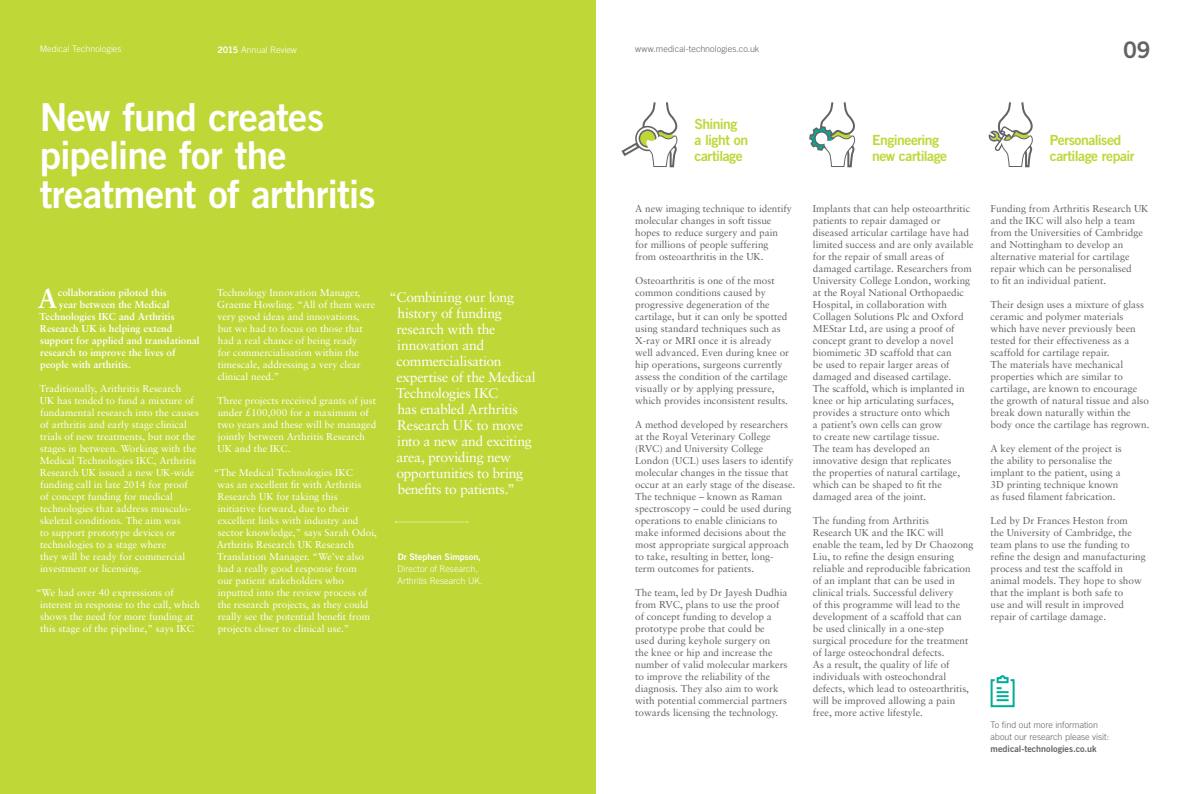
<style>
.page{position:relative;width:1191px;height:794px;background:#fff}
.page>*{position:absolute;margin:0;border:0;box-sizing:border-box;transform-origin:0 0}
.t1{font:38.6px/38.6px "Trade Gothic Bold Two";letter-spacing:-.02em;color:#fff}
.t2{font:700 27.2px "Sabon";color:#fff}
.t3{font:22.8px "Trade Gothic Bold Two";color:#636366}
.t4{font:14px/16px "Sabon";letter-spacing:-.025em;color:#fff}
.t5{font:14px/16px "Trade Gothic Bold Two";letter-spacing:-.035em;color:#c0d738}
.t6{font:10px/12px "Sabon";color:#636366}
.t7{font:10px/12px "Sabon";color:#fff}
.t8{font:700 10px "Sabon";color:#fff}
.t9{font:300 9px/12px "Trade Gothic";color:#636366}
.t10{font:300 9px/12px "Trade Gothic";color:#fff}
.t11{font:9px "Trade Gothic Bold Two";letter-spacing:-.005em;color:#636366}
.t12{font:9px "Trade Gothic Bold Two";letter-spacing:-.005em;color:#fff}
.s1{font-family:"Trade Gothic Bold Two";font-weight:400}
</style>
<div class="page">
<div style="left:0;top:0;width:595px;height:794px;background:#c0d738"></div>
<svg style="left:395px;top:522px;width:73px;height:1px"></svg>
<svg style="left:621px;top:102px;width:57px;height:66px"></svg>
<svg style="left:809px;top:102px;width:47px;height:66px"></svg>
<svg style="left:988px;top:102px;width:45px;height:66px"></svg>
<svg style="left:990px;top:675px;width:25px;height:33px"></svg>
<p class="t10" style="left:40px;top:43px;width:83px">Medical Technologies</p>
<p class="t10" style="left:217px;top:43px;width:81px"><span class="s1">2015</span> Annual Review</p>
<p class="t1" style="left:40px;top:97px;width:337px">New fund creates pipeline for the treatment of arthritis</p>
<p class="t2" style="left:38px;top:282px;width:21px">A</p>
<p class="t8" style="left:58px;top:286px;width:110px">collaboration piloted this</p>
<p class="t8" style="left:59px;top:298px;width:112px">year between the Medical</p>
<p class="t8" style="left:39px;top:310px;width:137px">Technologies IKC and Arthritis</p>
<p class="t8" style="left:40px;top:322px;width:134px">Research UK is helping extend</p>
<p class="t8" style="left:40px;top:334px;width:161px">support for applied and translational</p>
<p class="t8" style="left:40px;top:346px;width:137px">research to improve the lives of</p>
<p class="t8" style="left:40px;top:358px;width:92px">people with arthritis.</p>
<p class="t7" style="left:39px;top:382px;width:161px">Traditionally, Arithritis Research<br>UK has tended to fund a mixture of fundamental research into the causes of arthritis and early stage clinical trials of new treatments, but not the stages in between. Working with the Medical Technologies IKC, Arthritis Research UK issued a new UK-wide funding call in late 2014 for proof of concept funding for medical technologies that address musculo&shy;skeletal conditions. The aim was<br>to support prototype devices or technologies to a stage where<br>they will be ready for commercial investment or licensing.</p>
<p class="t7" style="left:36px;top:586px;width:139px">“We had over 40 expressions of</p>
<p class="t7" style="left:40px;top:598px;width:161px">interest in response to the call, which</p>
<p class="t7" style="left:40px;top:610px;width:155px">shows the need for more funding at</p>
<p class="t7" style="left:40px;top:622px;width:155px">this stage of the pipeline,” says IKC</p>
<p class="t7" style="left:217px;top:286px;width:159px">Technology Innovation Manager,<br>Graeme Howling. “All of them were very good ideas and innovations, but we had to focus on those that had a real chance of being ready<br>for commercialisation within the timescale, addressing a very clear clinical need.”</p>
<p class="t7" style="left:217px;top:394px;width:161px">Three projects received grants of just under £100,000 for a maximum of two years and these will be managed jointly between Arthritis Research<br>UK and the IKC.</p>
<p class="t7" style="left:214px;top:466px;width:165px">“The Medical Technologies IKC<br>was an excellent ft with Arthritis Research UK for taking this<br>initiative forward, due to their excellent links with industry and sector knowledge,” says Sarah Odoi, Arthritis Research UK Research Translation Manager. “We’ve also had a really good response from<br>our patient stakeholders who inputted into the review process of the research projects, as they could really see the potential beneft from projects closer to clinical use.”</p>
<p class="t4" style="left:396px;top:289px;width:141px;text-indent:-7px">“Combining our long history of funding research with the innovation and commercialisation expertise of the Medical<br>Technologies IKC<br>has enabled Arthritis<br>Research UK to move into a new and exciting area, providing new opportunities to bring benefts to patients.”</p>
<p class="t12" style="left:398px;top:551px;width:85px">Dr Stephen Simpson,</p>
<p class="t10" style="left:397px;top:563px;width:87px">Director of Research,<br>Arthritis Research UK.</p>
<p class="t9" style="left:635px;top:43px;width:126px">www.medical-technologies.co.uk</p>
<h3 class="t3" style="left:1123px;top:36px;width:29px">09</h3>
<p class="t5" style="left:694px;top:116px;width:55px">Shining<br>a light on cartilage</p>
<p class="t6" style="left:635px;top:202px;width:158px">A new imaging technique to identify molecular changes in soft tissue hopes to reduce surgery and pain for millions of people suffering from osteoarthritis in the UK.</p>
<p class="t6" style="left:635px;top:274px;width:155px">Osteoarthritis is one of the most common conditions caused by progressive degeneration of the cartilage, but it can only be spotted using standard techniques such as X-ray or MRI once it is already well advanced. Even during knee or hip operations, surgeons currently assess the condition of the cartilage visually or by applying pressure, which provides inconsistent results.</p>
<p class="t6" style="left:635px;top:418px;width:162px">A method developed by researchers at the Royal Veterinary College (RVC) and University College London (UCL) uses lasers to identify molecular changes in the tissue that occur at an early stage of the disease.<br>The technique – known as Raman spectroscopy – could be used during operations to enable clinicians to make informed decisions about the most appropriate surgical approach to take, resulting in better, long&shy;term outcomes for patients.</p>
<p class="t6" style="left:635px;top:586px;width:154px">The team, led by Dr Jayesh Dudhia from RVC, plans to use the proof of concept funding to develop a prototype probe that could be<br>used during keyhole surgery on<br>the knee or hip and increase the number of valid molecular markers to improve the reliability of the diagnosis. They also aim to work with potential commercial partners towards licensing the technology.</p>
<p class="t5" style="left:872px;top:132px;width:77px">Engineering new cartilage</p>
<p class="t6" style="left:813px;top:202px;width:162px">Implants that can help osteoarthritic patients to repair damaged or diseased articular cartilage have had limited success and are only available for the repair of small areas of damaged cartilage. Researchers from University College London, working at the Royal National Orthopaedic Hospital, in collaboration with Collagen Solutions Plc and Oxford MEStar Ltd, are using a proof of concept grant to develop a novel biomimetic 3D scaffold that can<br>be used to repair larger areas of damaged and diseased cartilage.<br>The scaffold, which is implanted in knee or hip articulating surfaces, provides a structure onto which<br>a patient’s own cells can grow<br>to create new cartilage tissue.<br>The team has developed an innovative design that replicates<br>the properties of natural cartilage, which can be shaped to ft the damaged area of the joint.</p>
<p class="t6" style="left:813px;top:514px;width:162px">The funding from Arthritis<br>Research UK and the IKC will enable the team, led by Dr Chaozong Liu, to refne the design ensuring reliable and reproducible fabrication of an implant that can be used in clinical trials. Successful delivery<br>of this programme will lead to the development of a scaffold that can be used clinically in a one-step surgical procedure for the treatment of large osteochondral defects.<br>As a result, the quality of life of individuals with osteochondral defects, which lead to osteoarthritis, will be improved allowing a pain free, more active lifestyle.</p>
<p class="t5" style="left:1049px;top:132px;width:86px">Personalised cartilage repair</p>
<p class="t6" style="left:990px;top:202px;width:159px">Funding from Arthritis Research UK and the IKC will also help a team from the Universities of Cambridge and Nottingham to develop an alternative material for cartilage repair which can be personalised<br>to ft an individual patient.</p>
<p class="t6" style="left:990px;top:298px;width:160px">Their design uses a mixture of glass ceramic and polymer materials which have never previously been tested for their effectiveness as a scaffold for cartilage repair.<br>The materials have mechanical properties which are similar to cartilage, are known to encourage the growth of natural tissue and also break down naturally within the body once the cartilage has regrown.</p>
<p class="t6" style="left:990px;top:442px;width:133px">A key element of the project is the ability to personalise the implant to the patient, using a<br>3D printing technique known as fused flament fabrication.</p>
<p class="t6" style="left:990px;top:514px;width:157px">Led by Dr Frances Heston from<br>the University of Cambridge, the team plans to use the funding to refne the design and manufacturing process and test the scaffold in animal models. They hope to show that the implant is both safe to<br>use and will result in improved repair of cartilage damage.</p>
<p class="t9" style="left:990px;top:719px;width:120px">To fnd out more information about our research please visit:</p>
<p class="t11" style="left:990px;top:743px;width:107px">medical-technologies.co.uk</p>
</div>
